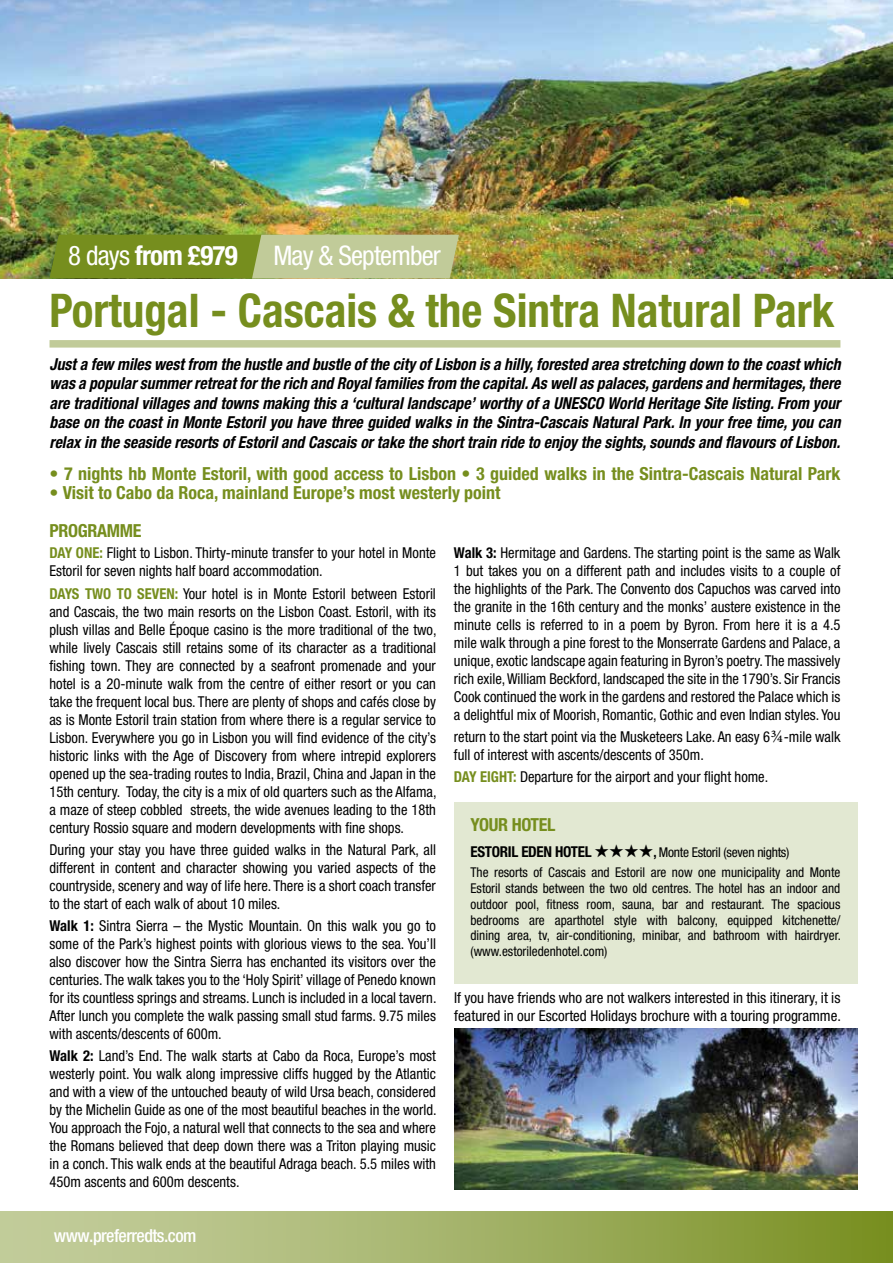
<style>
.page{position:relative;width:893px;height:1263px;background:#fff}
.page>*{position:absolute;margin:0;border:0;box-sizing:border-box;transform-origin:0 0}
.t1{font:700 condensed 46.5px "Helvetica Neue";color:#768e1e}
.t2{font:700 condensed 27px "Helvetica Neue";letter-spacing:-.03em;color:#fff}
.t3{font:condensed 27px "Helvetica Neue";letter-spacing:-.03em;color:#fff}
.t4{font:700 condensed 18px "Helvetica Neue";color:#768e1e}
.t5{font:500 condensed 18px "Helvetica Neue";letter-spacing:-.03em;color:#fff}
.t6{font:700 condensed 18px "Helvetica Neue";letter-spacing:-.02em;color:#768e1e}
.t7{font:italic 700 condensed 16.5px/19.5px "Helvetica Neue";color:#000;text-align:justify;scale:.95 1}
.t8{font:condensed 15px/18px "Helvetica Neue";color:#000;text-align:justify}
.t9{font:condensed 13.5px/15.8px "Helvetica Neue";color:#000}
.s1{font-weight:400}
.s2{font-weight:700;color:#768e1e}
.s3{font-weight:700}
.s4{font-family:"Minion Pro";font-stretch:normal;font-size:18px}
.s5{font-weight:700;font-size:15px}
</style>
<div class="page">
<div style="left:0;top:1212px;width:893px;height:51px;background:linear-gradient(to right,#cad2a7,#7c9228)"></div>
<img style="left:0;top:0;width:893px;height:279px">
<div style="left:50px;top:340px;width:790px;height:8px;background:#c1cb99"></div>
<svg style="left:50px;top:235px;width:409px;height:44px;background:#99aa59"></svg>
<div style="left:454px;top:802px;width:403px;height:182px;background:#e2e8d2"></div>
<img style="left:454px;top:1028px;width:403px;height:161px">
<h2 class="t2" style="left:68px;top:239px;width:171px"><span class="s1">8 days</span> from £979</h2>
<h2 class="t3" style="left:273px;top:240px;width:169px">May &amp; September</h2>
<h1 class="t1" style="left:50px;top:282px;width:787px">Portugal - Cascais &amp; the Sintra Natural Park</h1>
<p class="t7" style="left:50px;top:354px;width:834px">Just a few miles west from the hustle and bustle of the city of Lisbon is a hilly, forested area stretching down to the coast which was a popular summer retreat for the rich and Royal families from the capital. As well as palaces, gardens and hermitages, there are traditional villages and towns making this a ‘cultural landscape’ worthy of a UNESCO World Heritage Site listing. From your base on the coast in Monte Estoril you have three guided walks in the Sintra-Cascais Natural Park. In your free time, you can relax in the seaside resorts of Estoril and Cascais or take the short train ride to enjoy the sights, sounds and flavours of Lisbon.</p>
<p class="t4" style="left:50px;top:462px;width:792px">• 7 nights hb Monte Estoril, with good access to Lisbon • 3 guided walks in the Sintra-Cascais Natural Park</p>
<p class="t4" style="left:50px;top:482px;width:453px">• Visit to Cabo da Roca, mainland Europe’s most westerly point</p>
<p class="t6" style="left:50px;top:519px;width:92px">PROGRAMME</p>
<p class="t8" style="left:50px;top:544px;width:388px"><span class="s2">Day One:</span> Flight to Lisbon. Thirty-minute transfer to your hotel in Monte<br>Estoril for seven nights half board accommodation.</p>
<p class="t8" style="left:50px;top:584px;width:389px"><span class="s2">Days Two to Seven:</span> Your hotel is in Monte Estoril between Estoril and Cascais, the two main resorts on the Lisbon Coast. Estoril, with its plush villas and Belle Époque casino is the more traditional of the two, while lively Cascais still retains some of its character as a traditional fishing town. They are connected by a seafront promenade and your hotel is a 20-minute walk from the centre of either resort or you can take the frequent local bus. There are plenty of shops and cafés close by as is Monte Estoril train station from where there is a regular service to Lisbon. Everywhere you go in Lisbon you will find evidence of the city’s historic links with the Age of Discovery from where intrepid explorers opened up the sea-trading routes to India, Brazil, China and Japan in the 15th century. Today, the city is a mix of old quarters such as the Alfama, a maze of steep cobbled streets, the wide avenues leading to the 18th century Rossio square and modern developments with fine shops.</p>
<p class="t8" style="left:50px;top:840px;width:388px">During your stay you have three guided walks in the Natural Park, all different in content and character showing you varied aspects of the countryside, scenery and way of life here. There is a short coach transfer to the start of each walk of about 10 miles.</p>
<p class="t8" style="left:50px;top:917px;width:388px"><span class="s3">Walk 1:</span> Sintra Sierra – the Mystic Mountain. On this walk you go to some of the Park’s highest points with glorious views to the sea. You’ll also discover how the Sintra Sierra has enchanted its visitors over the centuries. The walk takes you to the ‘Holy Spirit’ village of Penedo known for its countless springs and streams. Lunch is included in a local tavern.<br>After lunch you complete the walk passing small stud farms. 9.75 miles with ascents/descents of 600m.</p>
<p class="t8" style="left:50px;top:1047px;width:389px"><span class="s3">Walk 2:</span> Land’s End. The walk starts at Cabo da Roca, Europe’s most westerly point. You walk along impressive cliffs hugged by the Atlantic and with a view of the untouched beauty of wild Ursa beach, considered by the Michelin Guide as one of the most beautiful beaches in the world.<br>You approach the Fojo, a natural well that connects to the sea and where the Romans believed that deep down there was a Triton playing music in a conch. This walk ends at the beautiful Adraga beach. 5.5 miles with 450m ascents and 600m descents.</p>
<p class="t5" style="left:54px;top:1225px;width:144px">www.preferredts.com</p>
<p class="t8" style="left:454px;top:544px;width:388px"><span class="s3">Walk 3:</span> Hermitage and Gardens. The starting point is the same as Walk 1 but takes you on a different path and includes visits to a couple of the highlights of the Park. The Convento dos Capuchos was carved into the granite in the 16th century and the monks’ austere existence in the minute cells is referred to in a poem by Byron. From here it is a 4.5 mile walk through a pine forest to the Monserrate Gardens and Palace, a unique, exotic landscape again featuring in Byron’s poetry. The massively rich exile, William Beckford, landscaped the site in the 1790’s. Sir Francis Cook continued the work in the gardens and restored the Palace which is a delightful mix of Moorish, Romantic, Gothic and even Indian styles. You</p>
<p class="t8" style="left:454px;top:727px;width:388px">return to the start point via the Musketeers Lake. An easy 6<span class="s4">3/4</span>-mile walk full of interest with ascents/descents of 350m.</p>
<p class="t8" style="left:454px;top:768px;width:316px"><span class="s2">Day Eight:</span> Departure for the airport and your flight home.</p>
<p class="t6" style="left:470px;top:814px;width:86px">YOUR HOTEL</p>
<p class="t9" style="left:470px;top:843px;width:371px;line-height:20px"><span class="s5">ESTORIL EDEN HOTEL</span> ★★★★<span class="s3">,</span> Monte Estoril (seven nights)<br>The resorts of Cascais and Estoril are now one municipality and Monte</p>
<p class="t9" style="left:470px;top:880px;width:372px;text-align:justify">Estoril stands between the two old centres. The hotel has an indoor and outdoor pool, fitness room, sauna, bar and restaurant. The spacious bedrooms are aparthotel style with balcony, equipped kitchenette/ dining area, tv, air-conditioning, minibar, and bathroom with hairdryer. (www.estoriledenhotel.com)</p>
<p class="t8" style="left:454px;top:988px;width:388px">If you have friends who are not walkers interested in this itinerary, it is featured in our Escorted Holidays brochure with a touring programme.</p>
</div>
